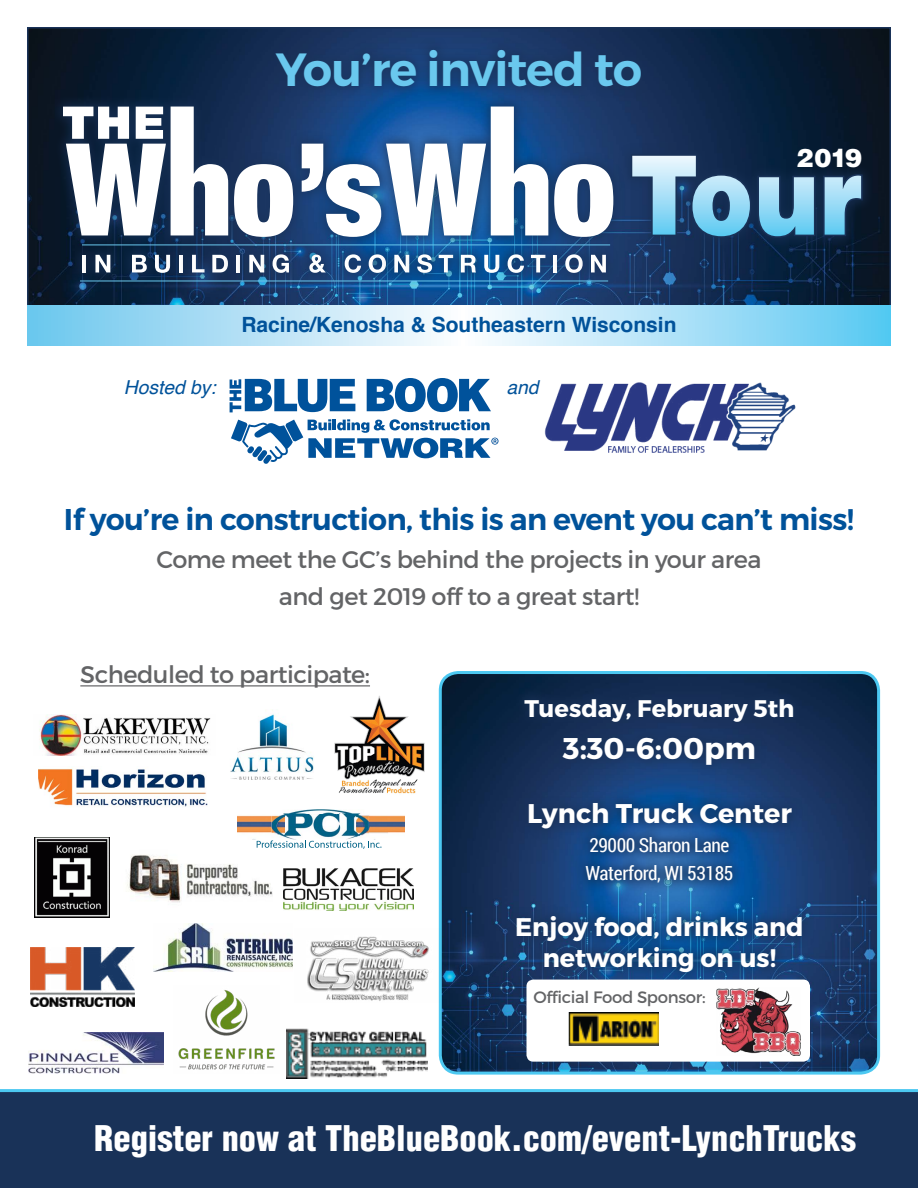
<style>
.page{position:relative;width:918px;height:1188px;background:#fff}
.page>*{position:absolute;margin:0;border:0;box-sizing:border-box;transform-origin:0 0}
.t1{font:900 109.5px "Helvetica LT Std";color:#fff;scale:.88 1}
.t2{font:600 46.5px "Montserrat";letter-spacing:-.02em;color:#6ac8ee}
.t3{font:900 condensed 34.5px "Helvetica LT Std";color:#fff}
.t4{font:600 30px "Montserrat";letter-spacing:-.02em;color:#00529a}
.t5{font:700 30px "Montserrat";color:#fff}
.t6{font:700 27px "Montserrat";color:#fff}
.t7{font:700 25.5px/30.6px "Montserrat";color:#fff;text-align:center}
.t8{font:900 25.5px "Helvetica LT Std";color:#fff}
.t9{font:24px/37.5px "Montserrat";letter-spacing:-.02em;color:#636466;text-align:center}
.t10{font:700 24px "Montserrat";color:#fff}
.t11{font:700 21px "Helvetica";color:#00529a}
.t12{font:19.5px/28.5px "Roboto Condensed";letter-spacing:-.02em;color:#fff}
.t13{font:italic 19.2px "Helvetica";color:#00529a}
.t14{font:16.5px "Montserrat";letter-spacing:-.02em;color:#636466}
</style>
<div class="page">
<img style="left:127px;top:847px;width:145px;height:56px">
<img style="left:334px;top:696px;width:91px;height:98px">
<img style="left:30px;top:30px;width:858px;height:275px">
<div style="left:0;top:1092px;width:918px;height:96px;background:#193258"></div>
<svg style="left:230px;top:379px;width:125px;height:33px"></svg>
<svg style="left:367px;top:378px;width:124px;height:34px"></svg>
<svg style="left:231px;top:419px;width:268px;height:45px"></svg>
<img style="left:544px;top:382px;width:252px;height:71px">
<div style="left:264px;top:37px;width:389px;height:61px;background:#193258;opacity:.75"></div>
<img style="left:440px;top:673px;width:439px;height:398px">
<div style="left:439px;top:671px;width:441px;height:404px;border:3px solid #4cc8f1;border-radius:18px"></div>
<div style="left:504px;top:687px;width:311px;height:297px;background:#193258;opacity:.75"></div>
<hr style="left:80px;top:685px;width:290px;height:1px;background:#636466">
<hr style="left:0;top:1089px;width:918px;height:3px;background:#4cc8f1">
<div style="left:50px;top:94px;width:576px;height:156px;background:#193258;opacity:.75"></div>
<svg style="left:63px;top:107px;width:550px;height:130px"></svg>
<div style="left:70px;top:243px;width:29px;height:42px;background:#071c34"></div>
<div style="left:82px;top:242px;width:41px;height:43px;background:#193258;opacity:.75"></div>
<svg style="left:95px;top:255px;width:15px;height:17px"></svg>
<div style="left:119px;top:242px;width:40px;height:43px;background:#193258;opacity:.75"></div>
<svg style="left:132px;top:255px;width:15px;height:17px"></svg>
<svg style="left:155px;top:255px;width:11px;height:18px"></svg>
<div style="left:166px;top:243px;width:30px;height:42px;background:#193258;opacity:.75"></div>
<div style="left:179px;top:243px;width:38px;height:42px;background:#193258;opacity:.75"></div>
<svg style="left:192px;top:255px;width:7px;height:17px"></svg>
<div style="left:199px;top:242px;width:41px;height:43px;background:#193258;opacity:.75"></div>
<svg style="left:212px;top:255px;width:11px;height:17px"></svg>
<div style="left:223px;top:243px;width:30px;height:42px;background:#193258;opacity:.75"></div>
<hr style="left:236px;top:255px;width:4px;height:17px;background:#fff">
<div style="left:237px;top:242px;width:40px;height:43px;background:#193258;opacity:.75"></div>
<svg style="left:249px;top:255px;width:11px;height:17px"></svg>
<div style="left:260px;top:242px;width:42px;height:43px;background:#193258;opacity:.75"></div>
<svg style="left:273px;top:254px;width:16px;height:19px"></svg>
<div style="left:297px;top:242px;width:41px;height:43px;background:#193258;opacity:.75"></div>
<svg style="left:309px;top:255px;width:17px;height:18px"></svg>
<div style="left:332px;top:242px;width:41px;height:43px;background:#193258;opacity:.75"></div>
<svg style="left:345px;top:254px;width:11px;height:19px"></svg>
<div style="left:356px;top:242px;width:42px;height:43px;background:#193258;opacity:.75"></div>
<svg style="left:369px;top:254px;width:12px;height:19px"></svg>
<div style="left:381px;top:242px;width:41px;height:43px;background:#193258;opacity:.75"></div>
<svg style="left:394px;top:255px;width:11px;height:17px"></svg>
<div style="left:405px;top:242px;width:40px;height:43px;background:#193258;opacity:.75"></div>
<svg style="left:417px;top:254px;width:9px;height:19px"></svg>
<div style="left:426px;top:242px;width:40px;height:43px;background:#193258;opacity:.75"></div>
<svg style="left:439px;top:255px;width:9px;height:17px"></svg>
<div style="left:448px;top:242px;width:40px;height:43px;background:#193258;opacity:.75"></div>
<svg style="left:461px;top:255px;width:15px;height:17px"></svg>
<svg style="left:484px;top:255px;width:11px;height:18px"></svg>
<div style="left:495px;top:242px;width:41px;height:43px;background:#193258;opacity:.75"></div>
<svg style="left:508px;top:254px;width:10px;height:19px"></svg>
<div style="left:518px;top:242px;width:40px;height:43px;background:#193258;opacity:.75"></div>
<svg style="left:531px;top:255px;width:9px;height:17px"></svg>
<div style="left:540px;top:243px;width:30px;height:42px;background:#193258;opacity:.75"></div>
<div style="left:553px;top:242px;width:42px;height:43px;background:#193258;opacity:.75"></div>
<svg style="left:565px;top:254px;width:13px;height:19px"></svg>
<div style="left:578px;top:242px;width:41px;height:43px;background:#193258;opacity:.75"></div>
<svg style="left:591px;top:255px;width:15px;height:17px"></svg>
<hr style="left:80px;top:281px;width:528px;height:1px;background:#6ac8ee">
<hr style="left:82px;top:244px;width:528px;height:1px;background:#6ac8ee">
<div style="left:618px;top:142px;width:257px;height:109px;background:#193258;opacity:.75"></div>
<svg style="left:629px;top:153px;width:235px;height:86px"></svg>
<svg style="left:27px;top:305px;width:864px;height:41px"></svg>
<img style="left:230px;top:714px;width:84px;height:66px">
<img style="left:284px;top:868px;width:129px;height:42px">
<img style="left:30px;top:948px;width:105px;height:59px">
<img style="left:39px;top:768px;width:168px;height:39px">
<img style="left:307px;top:928px;width:134px;height:75px">
<img style="left:39px;top:714px;width:172px;height:42px">
<img style="left:29px;top:1032px;width:134px;height:42px">
<img style="left:286px;top:1028px;width:142px;height:50px">
<img style="left:154px;top:923px;width:138px;height:49px">
<div style="left:526px;top:980px;width:284px;height:82px;background:#fff;border-radius:7px"></div>
<svg style="left:257px;top:840px;width:125px;height:9px"></svg>
<img style="left:237px;top:815px;width:168px;height:25px">
<div style="left:286px;top:815px;width:70px;height:25px;background:#fff"></div>
<img style="left:272px;top:809px;width:97px;height:30px">
<img style="left:286px;top:815px;width:70px;height:24px">
<img style="left:716px;top:987px;width:85px;height:69px">
<img style="left:568px;top:1012px;width:90px;height:34px">
<img style="left:35px;top:837px;width:74px;height:81px">
<img style="left:178px;top:990px;width:97px;height:80px">
<h2 class="t2" style="left:276px;top:40px;width:368px">You’re invited to</h2>
<p class="t8" style="left:796px;top:142px;width:67px">2019</p>
<h1 class="t1" style="left:629px;top:124px;width:266px">Tour</h1>
<p class="t11" style="left:241px;top:307px;width:437px">Racine/Kenosha &amp; Southeastern Wisconsin</p>
<p class="t13" style="left:124px;top:372px;width:93px">Hosted by:</p>
<p class="t13" style="left:507px;top:372px;width:34px">and</p>
<p class="t4" style="left:64px;top:501px;width:792px">If you’re in construction, this is an event you can’t miss!</p>
<p class="t9" style="left:156px;top:540px;width:607px">Come meet the GC’s behind the projects in your area and get 2019 off to a great start!</p>
<p class="t9" style="left:80px;top:656px;width:291px">Scheduled to participate:</p>
<p class="t10" style="left:524px;top:693px;width:272px">Tuesday, February 5th</p>
<p class="t5" style="left:563px;top:729px;width:194px">3:30-6:00pm</p>
<p class="t6" style="left:527px;top:797px;width:266px">Lynch Truck Center</p>
<p class="t12" style="left:586px;top:830px;width:149px">29000 Sharon Lane<br>Waterford, WI 53185</p>
<p class="t7" style="left:515px;top:912px;width:290px">Enjoy food, drinks and networking on us!</p>
<p class="t14" style="left:533px;top:987px;width:174px">Official Food Sponsor:</p>
<h3 class="t3" style="left:94px;top:1117px;width:763px">Register now at TheBlueBook.com/event-LynchTrucks</h3>
</div>
